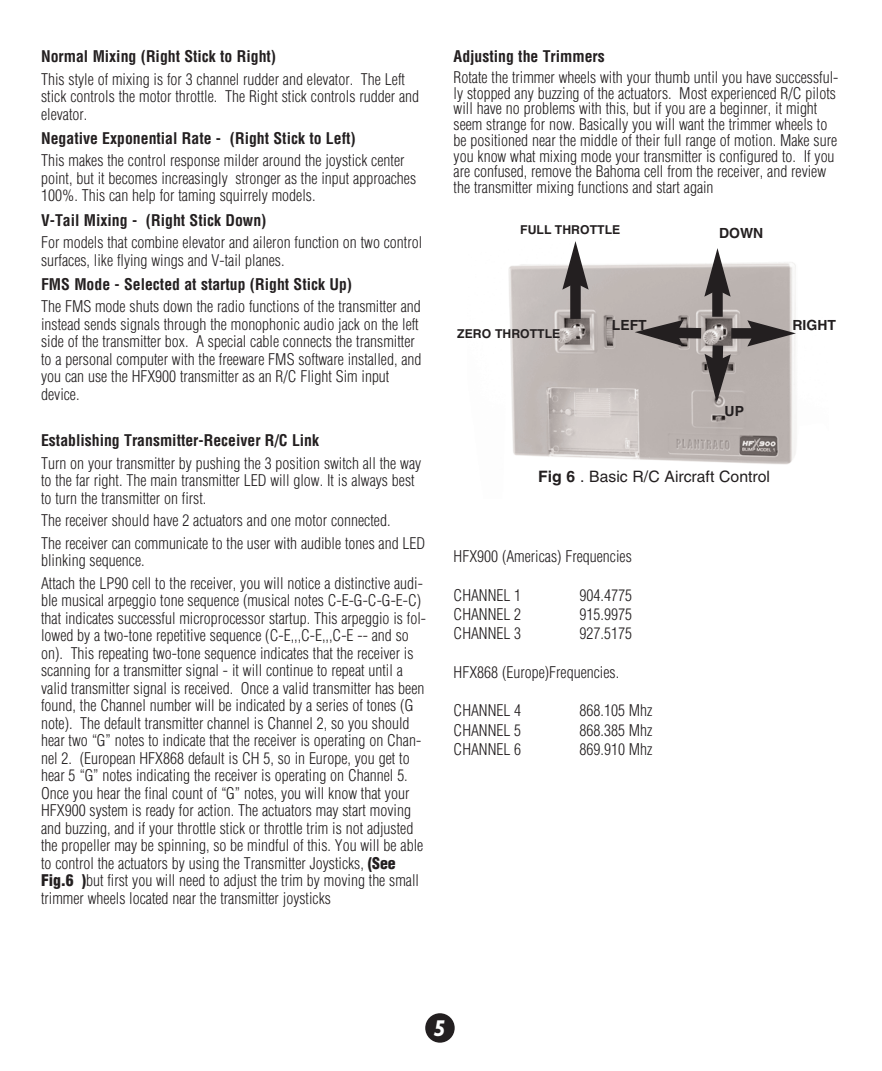
<style>
.page{position:relative;width:882px;height:1071px;background:#fff}
.page>*{position:absolute;margin:0;border:0;box-sizing:border-box;transform-origin:0 0}
.t1{font:italic 700 22.93px "Gill Sans";color:#fff}
.t2{font:300 condensed 15.75px/17.5px "Helvetica";color:#231f20}
.t3{font:15.75px "Helvetica";color:#231f20}
.t4{font:700 14px "Helvetica";color:#231f20}
.t5{font:700 12.25px "Helvetica";color:#231f20}
.s1{font-weight:700}
.s2{font-weight:900}
</style>
<div class="page">
<img style="left:508px;top:262px;width:288px;height:203px">
<div style="left:425px;top:1013px;width:30px;height:30px;background:#231f20;border-radius:50%"></div>
<div style="left:712px;top:287px;width:11px;height:30px;background:#231f20"></div>
<svg style="left:704px;top:248px;width:27px;height:49px"></svg>
<div style="left:731px;top:328px;width:26px;height:11px;background:#231f20"></div>
<svg style="left:747px;top:320px;width:49px;height:27px"></svg>
<svg style="left:635px;top:320px;width:96px;height:83px;background:#999290"></svg>
<div style="left:570px;top:280px;width:11px;height:39px;background:#231f20"></div>
<svg style="left:562px;top:241px;width:27px;height:49px"></svg>
<p class="t2" style="left:41px;top:46px;width:365px;line-height:22.4px"><span class="s1">Normal Mixing (Right Stick to Right)<br></span>This style of mixing is for 3 channel rudder and elevator. The Left</p>
<p class="t2" style="left:41px;top:88px;width:380px">stick controls the motor throttle. The Right stick controls rudder and elevator.</p>
<p class="t2" style="left:41px;top:127px;width:365px;line-height:22.4px"><span class="s1">Negative Exponential Rate - (Right Stick to Left)<br></span>This makes the control response milder around the joystick center</p>
<p class="t2" style="left:41px;top:170px;width:377px">point, but it becomes increasingly stronger as the input approaches<br>100%. This can help for taming squirrely models.</p>
<p class="t2" style="left:41px;top:209px;width:383px;line-height:22.4px"><span class="s1">V-Tail Mixing - (Right Stick Down)<br></span>For models that combine elevator and aileron function on two control</p>
<p class="t2" style="left:41px;top:248px;width:313px;line-height:24.2px">surfaces, like flying wings and V-tail planes.<br><span class="s1">FMS Mode - Selected at startup (Right Stick Up)</span></p>
<p class="t2" style="left:41px;top:298px;width:382px">The FMS mode shuts down the radio functions of the transmitter and instead sends signals through the monophonic audio jack on the left side of the transmitter box. A special cable connects the transmitter to a personal computer with the freeware FMS software installed, and you can use the HFX900 transmitter as an R/C Flight Sim input device.</p>
<p class="t2" style="left:41px;top:430px;width:382px;line-height:22.4px"><span class="s1">Establishing Transmitter-Receiver R/C Link<br></span>Turn on your transmitter by pushing the 3 position switch all the way</p>
<p class="t2" style="left:41px;top:472px;width:375px">to the far right. The main transmitter LED will glow. It is always best to turn the transmitter on first.</p>
<p class="t2" style="left:41px;top:510px;width:386px;line-height:22.4px">The receiver should have 2 actuators and one motor connected.<br>The receiver can communicate to the user with audible tones and LED</p>
<p class="t2" style="left:41px;top:550px;width:383px;line-height:22.4px">blinking sequence.<br>Attach the LP90 cell to the receiver, you will notice a distinctive audi-</p>
<p class="t2" style="left:41px;top:592px;width:386px">ble musical arpeggio tone sequence (musical notes C-E-G-C-G-E-C) that indicates successful microprocessor startup. This arpeggio is fol&shy;lowed by a two-tone repetitive sequence (C-E,,,C-E,,,C-E -- and so on). This repeating two-tone sequence indicates that the receiver is scanning for a transmitter signal - it will continue to repeat until a valid transmitter signal is received. Once a valid transmitter has been found, the Channel number will be indicated by a series of tones (G note). The default transmitter channel is Channel 2, so you should hear two “G” notes to indicate that the receiver is operating on Chan&shy;nel 2. (European HFX868 default is CH 5, so in Europe, you get to hear 5 “G” notes indicating the receiver is operating on Channel 5.<br>Once you hear the final count of “G” notes, you will know that your HFX900 system is ready for action. The actuators may start moving and buzzing, and if your throttle stick or throttle trim is not adjusted the propeller may be spinning, so be mindful of this. You will be able to control the actuators by using the Transmitter Joysticks, <span class="s2">(See Fig.6 )</span>but first you will need to adjust the trim by moving the small trimmer wheels located near the transmitter joysticks</p>
<p class="t2" style="left:454px;top:46px;width:386px;line-height:20.7px"><span class="s1">Adjusting the Trimmers<br></span>Rotate the trimmer wheels with your thumb until you have successful-</p>
<p class="t2" style="left:454px;top:85px;width:385px;line-height:15.8px">ly stopped any buzzing of the actuators. Most experienced R/C pilots will have no problems with this, but if you are a beginner, it might seem strange for now. Basically you will want the trimmer wheels to be positioned near the middle of their full range of motion. Make sure you know what mixing mode your transmitter is configured to. If you are confused, remove the Bahoma cell from the receiver, and review the transmitter mixing functions and start again</p>
<p class="t5" style="left:520px;top:225px;width:102px">FULL THROTTLE</p>
<p class="t4" style="left:719px;top:227px;width:46px">DOWN</p>
<p class="t5" style="left:457px;top:329px;width:105px">ZERO THROTTLE</p>
<p class="t4" style="left:612px;top:320px;width:36px">LEFT</p>
<p class="t4" style="left:793px;top:319px;width:45px">RIGHT</p>
<p class="t4" style="left:725px;top:406px;width:21px">UP</p>
<p class="t3" style="left:538px;top:471px;width:233px"><span class="s1">Fig 6</span> . Basic R/C Aircraft Control</p>
<p class="t2" style="left:454px;top:548px;width:180px">HFX900 (Americas) Frequencies</p>
<p class="t2" style="left:454px;top:587px;width:69px">CHANNEL 1</p>
<p class="t2" style="left:580px;top:587px;width:54px">904.4775</p>
<p class="t2" style="left:454px;top:606px;width:69px">CHANNEL 2</p>
<p class="t2" style="left:580px;top:606px;width:54px">915.9975</p>
<p class="t2" style="left:454px;top:625px;width:69px">CHANNEL 3</p>
<p class="t2" style="left:580px;top:625px;width:54px">927.5175</p>
<p class="t2" style="left:454px;top:664px;width:167px">HFX868 (Europe)Frequencies.</p>
<p class="t2" style="left:454px;top:702px;width:69px">CHANNEL 4</p>
<p class="t2" style="left:580px;top:702px;width:74px">868.105 Mhz</p>
<p class="t2" style="left:454px;top:721px;width:69px">CHANNEL 5</p>
<p class="t2" style="left:580px;top:721px;width:74px">868.385 Mhz</p>
<p class="t2" style="left:454px;top:741px;width:69px">CHANNEL 6</p>
<p class="t2" style="left:580px;top:741px;width:74px">869.910 Mhz</p>
<p class="t1" style="left:434px;top:1019px;width:14px">5</p>
</div>
